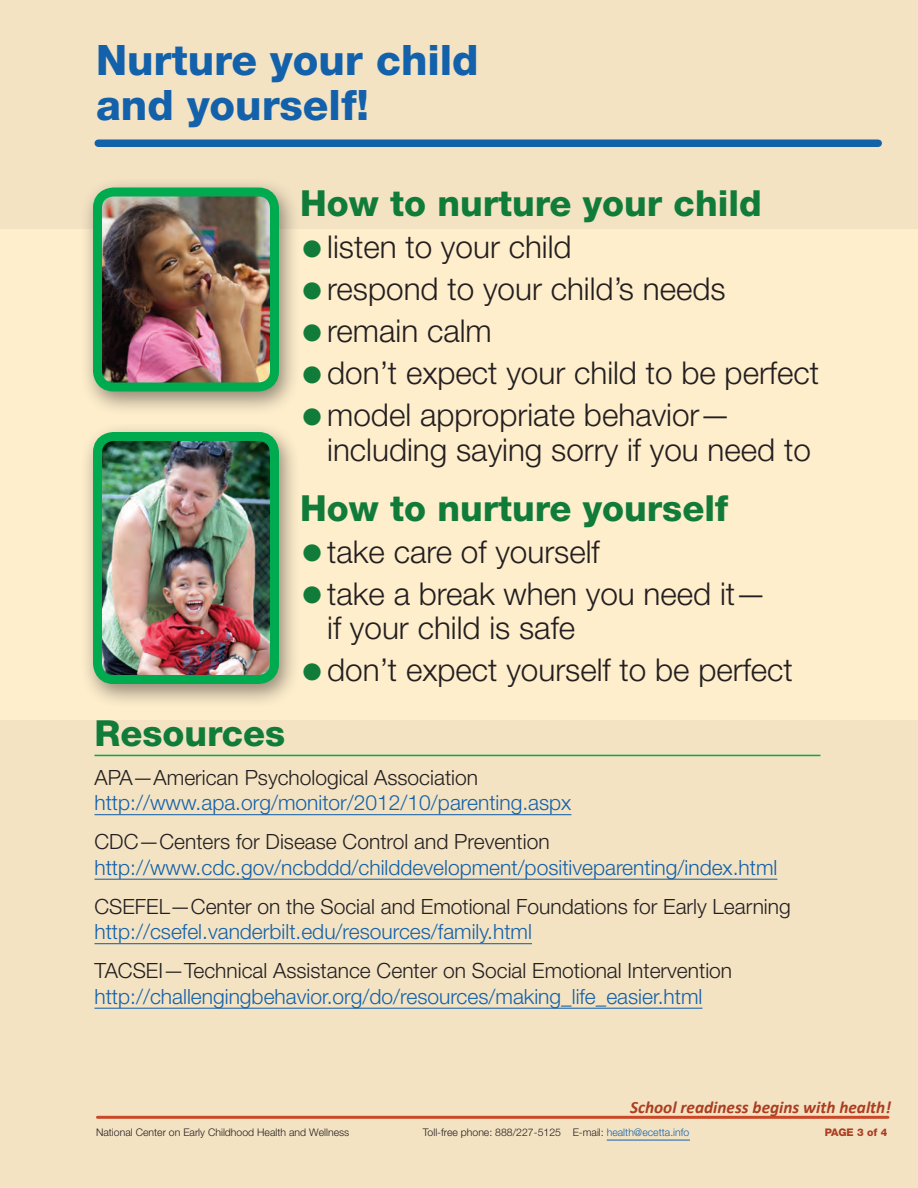
<style>
.page{position:relative;width:918px;height:1188px;background:#f3e3c3}
.page>*{position:absolute;margin:0;border:0;box-sizing:border-box;transform-origin:0 0}
.t1{font:800 42px/45px "Helvetica Neue LT Std";color:#1361ab}
.t2{font:800 36px "Helvetica Neue LT Std";color:#117c3a}
.t3{font:300 31.5px/34.5px "Helvetica Neue LT Std";color:#231f20}
.t4{font:300 21px "Helvetica Neue LT Std";color:#1361ab}
.t5{font:300 21px "Helvetica Neue LT Std";color:#231f20}
.t6{font:italic 700 17.25px "Calibri";color:#ac3d21}
.t7{font:300 10.5px "Helvetica Neue";color:#231f20}
.t8{font:800 10.5px "Helvetica Neue LT Std";color:#ac3d21}
.s1{font-size:48px;color:#117c3a}
.s2{font-family:"Helvetica Neue LT Std";color:#1361ab}
</style>
<div class="page">
<div style="left:0;top:230px;width:918px;height:490px;background:#feeecc"></div>
<hr style="left:94px;top:755px;width:726px;height:1px;background:#00aa4f">
<hr style="left:94px;top:814px;width:477px;height:1px;background:#1361ab">
<hr style="left:94px;top:879px;width:683px;height:1px;background:#1361ab">
<hr style="left:94px;top:943px;width:438px;height:1px;background:#1361ab">
<hr style="left:94px;top:1008px;width:608px;height:1px;background:#1361ab">
<div style="left:98px;top:140px;width:780px;height:7px;background:#1361ab"></div>
<hr style="left:607px;top:1140px;width:83px;height:1px;background:#1361ab">
<hr style="left:98px;top:1116px;width:790px;height:3px;background:#ca4827">
<div style="left:79px;top:421px;width:222px;height:288px;background:#231f20;opacity:.5"></div>
<img style="left:103px;top:442px;width:166px;height:232px">
<div style="left:93px;top:432px;width:186px;height:252px;border:9px solid #00aa4f;border-radius:16px"></div>
<div style="left:79px;top:176px;width:222px;height:240px;background:#231f20;opacity:.5"></div>
<img style="left:103px;top:198px;width:166px;height:184px">
<div style="left:93px;top:188px;width:186px;height:204px;border:9px solid #00aa4f;border-radius:16px"></div>
<h2 class="t1" style="left:96px;top:37px;width:384px">Nurture your child and yourself!</h2>
<h3 class="t2" style="left:300px;top:182px;width:463px">How to nurture your child</h3>
<p class="t3" style="left:300px;top:229px;width:273px"><span class="s1">•</span>listen to your child</p>
<p class="t3" style="left:300px;top:271px;width:427px"><span class="s1">•</span>respond to your child’s needs</p>
<p class="t3" style="left:300px;top:313px;width:193px"><span class="s1">•</span>remain calm</p>
<p class="t3" style="left:300px;top:355px;width:520px"><span class="s1">•</span>don’t expect your child to be perfect</p>
<p class="t3" style="left:327px;top:397px;width:485px;text-indent:-27px"><span class="s1">•</span>model appropriate behavior— including saying sorry if you need to</p>
<h3 class="t2" style="left:300px;top:486px;width:430px">How to nurture yourself</h3>
<p class="t3" style="left:300px;top:534px;width:301px"><span class="s1">•</span>take care of yourself</p>
<p class="t3" style="left:327px;top:576px;width:441px;text-indent:-27px"><span class="s1">•</span>take a break when you need it— if your child is safe</p>
<p class="t3" style="left:300px;top:652px;width:494px"><span class="s1">•</span>don’t expect yourself to be perfect</p>
<h3 class="t2" style="left:94px;top:711px;width:192px">Resources</h3>
<p class="t5" style="left:94px;top:764px;width:385px">APA—American Psychological Association</p>
<p class="t4" style="left:94px;top:790px;width:478px">http://www.apa.org/monitor/2012/10/parenting.aspx</p>
<p class="t5" style="left:94px;top:829px;width:457px">CDC—Centers for Disease Control and Prevention</p>
<p class="t4" style="left:94px;top:854px;width:684px">http://www.cdc.gov/ncbddd/childdevelopment/positiveparenting/index.html</p>
<p class="t5" style="left:94px;top:893px;width:698px">CSEFEL—Center on the Social and Emotional Foundations for Early Learning</p>
<p class="t4" style="left:94px;top:919px;width:439px">http://csefel.vanderbilt.edu/resources/family.html</p>
<p class="t5" style="left:94px;top:958px;width:639px">TACSEI—Technical Assistance Center on Social Emotional Intervention</p>
<p class="t4" style="left:94px;top:983px;width:609px">http://challengingbehavior.org/do/resources/making_life_easier.html</p>
<p class="t6" style="left:630px;top:1096px;width:262px">School readiness begins with health!</p>
<p class="t7" style="left:96px;top:1123px;width:255px">National Center on Early Childhood Health and Wellness</p>
<p class="t7" style="left:423px;top:1123px;width:268px">Toll-free phone: 888/227-5125 E-mail: <span class="s2">health@ecetta.info</span></p>
<p class="t8" style="left:825px;top:1126px;width:64px">PAGE 3 of 4</p>
</div>
